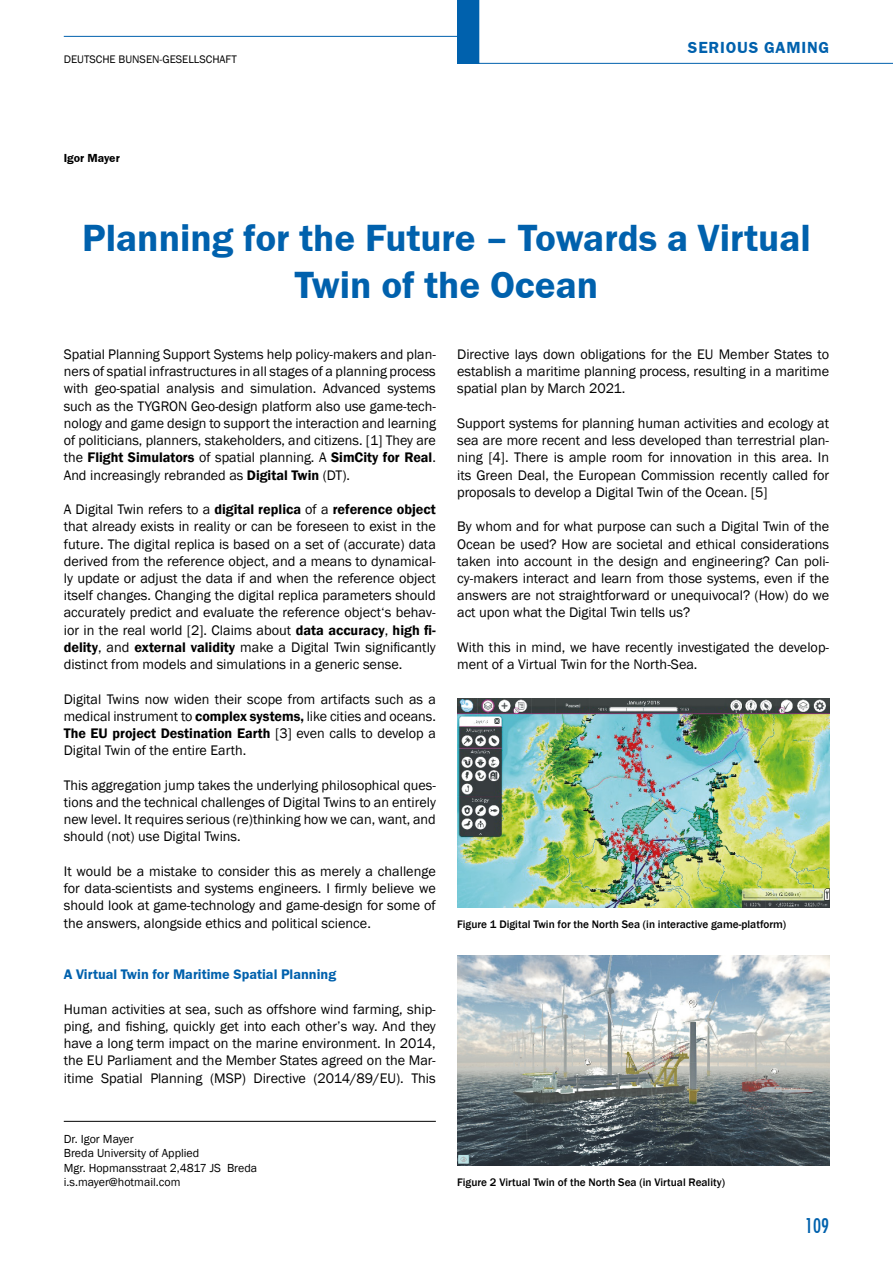
<style>
.page{position:relative;width:893px;height:1263px;background:#fff}
.page>*{position:absolute;margin:0;border:0;box-sizing:border-box;transform-origin:0 0}
.A_Überschrift{font:600 39px/46.8px "Franklin Got Itc TEE";color:#0061ad;text-align:center}
.t1{font:condensed 19.5px "Futura";color:#0061ad}
.t2{font:600 16.5px "Franklin Got Itc TEE";letter-spacing:.05em;color:#0061ad}
.A_Text{font:14.25px/17.2px "Franklin Gothic";color:#000;text-align:justify}
.A_Zwischenüberschrif{font:600 14.25px "Franklin Got Itc TEE";color:#0061ad}
.A_Fußzeile{font:12px "Franklin Gothic";color:#000}
.A_Überschrift_Autor{font:600 12px "Franklin Got Itc TEE";color:#000}
.A_BU{font:500 11.25px "Franklin Gothic";color:#000}
.t3{font:11.25px "Franklin Gothic";color:#000}
.s1{font-weight:600}
</style>
<div class="page">
<svg style="left:478px;top:0;width:415px;height:64px"></svg>
<hr style="left:64px;top:36px;width:408px;height:1px;background:#0061ad">
<div style="left:457px;top:0;width:21px;height:64px;background:#0061ad"></div>
<hr style="left:64px;top:1121px;width:372px;height:1px;background:#000">
<img style="left:457px;top:698px;width:372px;height:209px">
<img style="left:457px;top:956px;width:372px;height:209px">
<p class="t3" style="left:64px;top:52px;width:175px">DEUTSCHE BUNSEN-GESELLSCHAFT</p>
<p class="A_Überschrift_Autor" style="left:64px;top:151px;width:58px">Igor Mayer</p>
<p class="t2" style="left:688px;top:38px;width:143px">SERIOUS GAMING</p>
<p class="A_Überschrift" style="left:82px;top:215px;width:730px">Planning for the Future – Towards a Virtual<br>Twin of the Ocean</p>
<p class="A_Text" style="left:64px;top:346px;width:374px">Spatial Planning Support Systems help policy-makers and plan&shy;ners of spatial infrastructures in all stages of a planning process with geo-spatial analysis and simulation. Advanced systems such as the TYGRON Geo-design platform also use game-tech&shy;nology and game design to support the interaction and learning of politicians, planners, stakeholders, and citizens. [1] They are the <span class="s1">Flight Simulators</span> of spatial planning. A <span class="s1">SimCity for Real</span>.<br>And increasingly rebranded as <span class="s1">Digital Twin</span> (DT).</p>
<p class="A_Text" style="left:64px;top:501px;width:374px">A Digital Twin refers to a <span class="s1">digital replica</span> of a <span class="s1">reference object </span>that already exists in reality or can be foreseen to exist in the future. The digital replica is based on a set of (accurate) data derived from the reference object, and a means to dynamical&shy;ly update or adjust the data if and when the reference object itself changes. Changing the digital replica parameters should accurately predict and evaluate the reference object‘s behav&shy;ior in the real world [2]. Claims about <span class="s1">data accuracy</span>, <span class="s1">high fi&shy;delity</span>, and <span class="s1">external validity</span> make a Digital Twin significantly distinct from models and simulations in a generic sense.</p>
<p class="A_Text" style="left:64px;top:690px;width:374px">Digital Twins now widen their scope from artifacts such as a medical instrument to <span class="s1">complex systems,</span> like cities and oceans.<br><span class="s1">The EU project Destination Earth</span> [3] even calls to develop a Digital Twin of the entire Earth.</p>
<p class="A_Text" style="left:64px;top:777px;width:374px">This aggregation jump takes the underlying philosophical ques&shy;tions and the technical challenges of Digital Twins to an entirely new level. It requires serious (re)thinking how we can, want, and should (not) use Digital Twins.</p>
<p class="A_Text" style="left:64px;top:863px;width:374px">It would be a mistake to consider this as merely a challenge for data-scientists and systems engineers. I firmly believe we should look at game-technology and game-design for some of the answers, alongside ethics and political science.</p>
<p class="A_Zwischenüberschrif" style="left:64px;top:967px;width:274px">A Virtual Twin for Maritime Spatial Planning</p>
<p class="A_Text" style="left:64px;top:1001px;width:374px">Human activities at sea, such as offshore wind farming, ship&shy;ping, and fishing, quickly get into each other’s way. And they have a long term impact on the marine environment. In 2014, the EU Parliament and the Member States agreed on the Mar&shy;itime Spatial Planning (MSP) Directive (2014/89/EU). This</p>
<p class="A_Fußzeile" style="left:64px;top:1131px;width:71px">Dr. Igor Mayer</p>
<p class="A_Fußzeile" style="left:64px;top:1146px;width:137px">Breda University of Applied</p>
<p class="A_Fußzeile" style="left:64px;top:1160px;width:195px">Mgr. Hopmansstraat 2,4817 JS Breda</p>
<p class="A_Fußzeile" style="left:64px;top:1174px;width:118px">i.s.mayer@hotmail.com</p>
<p class="A_Text" style="left:457px;top:346px;width:374px">Directive lays down obligations for the EU Member States to establish a maritime planning process, resulting in a maritime spatial plan by March 2021.</p>
<p class="A_Text" style="left:457px;top:415px;width:374px">Support systems for planning human activities and ecology at sea are more recent and less developed than terrestrial plan&shy;ning [4]. There is ample room for innovation in this area. In its Green Deal, the European Commission recently called for proposals to develop a Digital Twin of the Ocean. [5]</p>
<p class="A_Text" style="left:457px;top:518px;width:374px">By whom and for what purpose can such a Digital Twin of the Ocean be used? How are societal and ethical considerations taken into account in the design and engineering? Can poli&shy;cy-makers interact and learn from those systems, even if the answers are not straightforward or unequivocal? (How) do we act upon what the Digital Twin tells us?</p>
<p class="A_Text" style="left:457px;top:639px;width:374px">With this in mind, we have recently investigated the develop&shy;ment of a Virtual Twin for the North-Sea.</p>
<p class="A_BU" style="left:457px;top:917px;width:331px">Figure 1 Digital Twin for the North Sea (in interactive game-platform)</p>
<p class="A_BU" style="left:457px;top:1175px;width:269px">Figure 2 Virtual Twin of the North Sea (in Virtual Reality)</p>
<h2 class="t1" style="left:805px;top:1214px;width:26px">109</h2>
</div>
